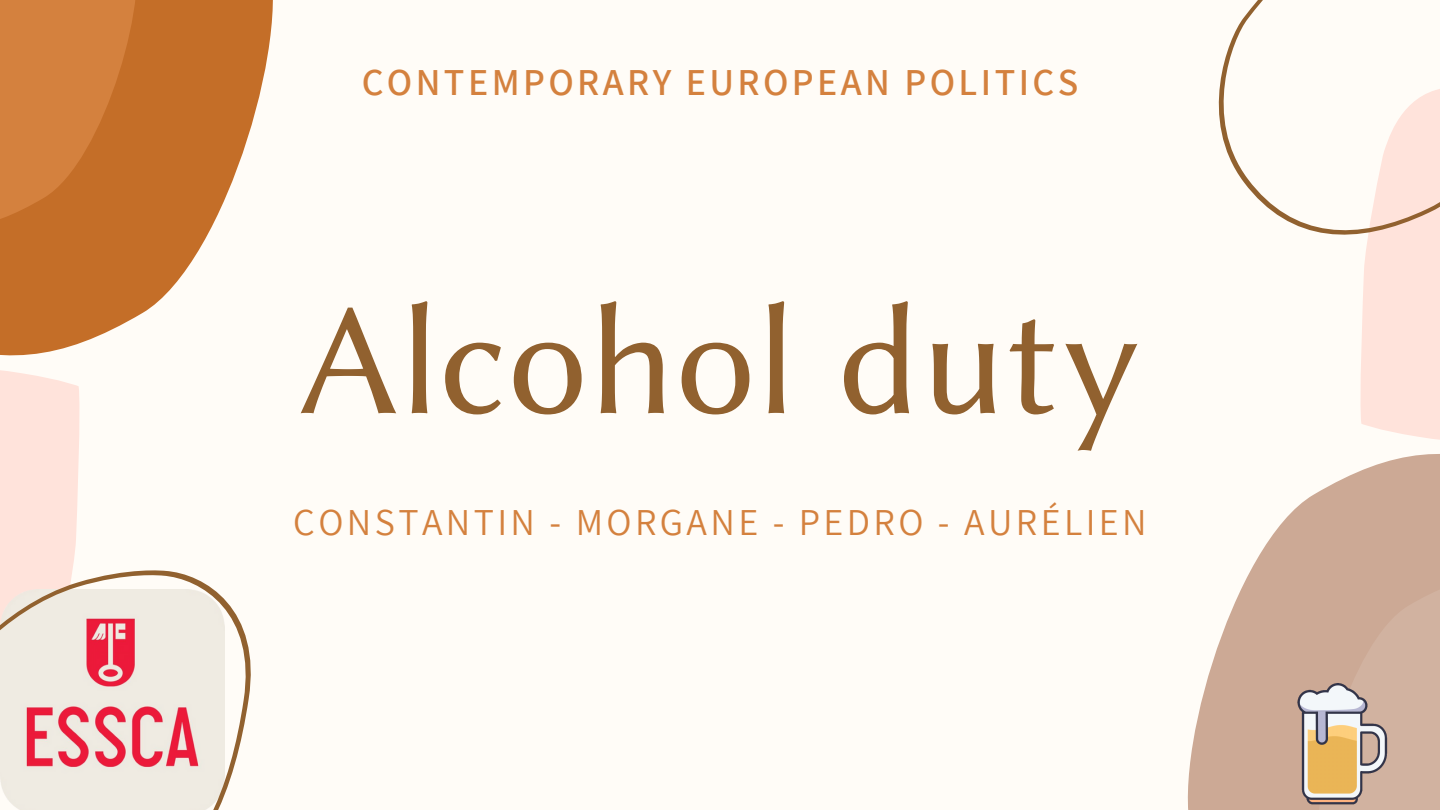
<style>
.page{position:relative;width:1440px;height:810px;background:#fffcf7}
.page>*{position:absolute;margin:0;border:0;box-sizing:border-box;transform-origin:0 0}
.t1{font:160px "Lin Biolinum O";color:#91612f}
.t2{font:38px "Assistant";letter-spacing:.09em;color:#d4813e}
.t3{font:600 38px "Assistant";letter-spacing:.09em;color:#d4813e}
</style>
<div class="page">
<svg style="left:0;top:0;width:273px;height:356px;fill:#c46e28"></svg>
<svg style="left:0;top:0;width:154px;height:236px;background:#cd7934"></svg>
<svg style="left:1187px;top:454px;width:253px;height:356px;fill:#cca995"></svg>
<svg style="left:1302px;top:569px;width:138px;height:241px;background:#cead9a"></svg>
<div style="left:0;top:370px;width:80px;height:197px;background:#ffe3db"></div>
<svg style="left:0;top:567px;width:251px;height:243px;background:#edd1cb"></svg>
<div style="left:1360px;top:247px;width:80px;height:193px;background:#ffe3db"></div>
<svg style="left:1218px;top:0;width:222px;height:247px"></svg>
<img style="left:1298px;top:670px;width:91px;height:140px">
<p class="t3" style="left:362px;top:56px;width:718px">CONTEMPORARY EUROPEAN POLITICS</p>
<h1 class="t1" style="left:298px;top:270px;width:845px">Alcohol duty</h1>
<p class="t2" style="left:293px;top:496px;width:855px">CONSTANTIN - MORGANE - PEDRO - AURÉLIEN</p>
</div>
